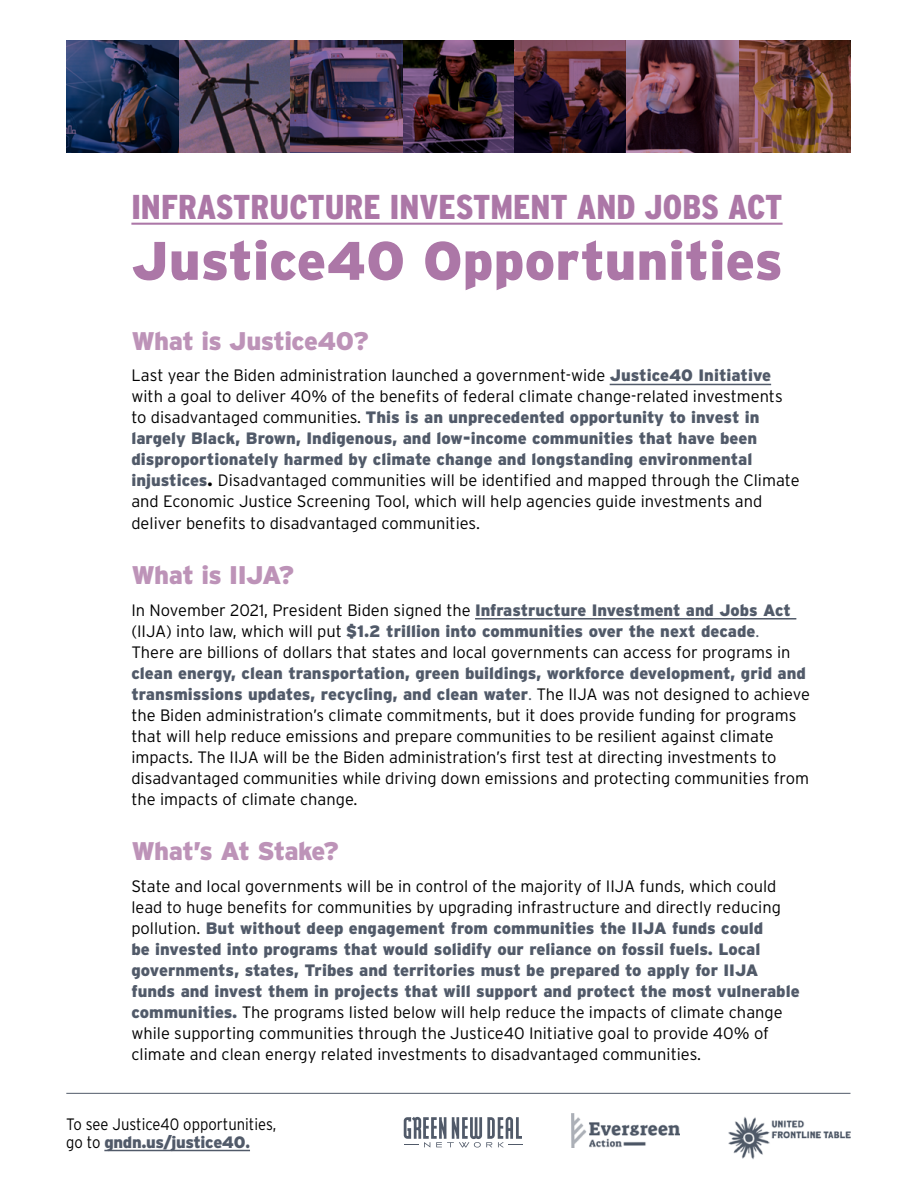
<style>
.page{position:relative;width:918px;height:1188px;background:#fff}
.page>*{position:absolute;margin:0;border:0;box-sizing:border-box;transform-origin:0 0}
.t1{font:900 54.15px "Interstate";color:#ac77a7}
.t2{font:900 condensed 34.5px "Interstate";color:#ac77a7}
.t3{font:900 25.5px "Interstate";letter-spacing:-.02em;color:#bd93b8}
.t4{font:300 16.5px/21px "Interstate";color:#000}
.t5{font:300 16.5px/18px "Interstate";color:#000;scale:.9 1}
.s1{font-weight:900;color:#515a69}
.s2{font-weight:900}
.s3{color:#515a69}
</style>
<div class="page">
<hr style="left:66px;top:1093px;width:784px;height:1px;background:#515a69">
<img style="left:572px;top:1114px;width:108px;height:34px">
<svg style="left:404px;top:1117px;width:119px;height:31px"></svg>
<img style="left:729px;top:1117px;width:121px;height:42px">
<img style="left:738px;top:40px;width:112px;height:113px">
<svg style="left:178px;top:40px;width:112px;height:113px;background:#63536b"></svg>
<hr style="left:131px;top:223px;width:652px;height:2px;background:#ac77a7">
<hr style="left:610px;top:384px;width:161px;height:1px;background:#515a69">
<hr style="left:475px;top:618px;width:321px;height:2px;background:#515a69">
<svg style="left:402px;top:40px;width:112px;height:113px;background:#382430"></svg>
<img style="left:290px;top:40px;width:112px;height:113px">
<svg style="left:514px;top:40px;width:112px;height:113px;background:#3e1f2b"></svg>
<svg style="left:66px;top:40px;width:112px;height:113px;background:#202c4c"></svg>
<svg style="left:626px;top:40px;width:112px;height:113px;background:#5c3949"></svg>
<hr style="left:104px;top:1150px;width:146px;height:1px;background:#515a69">
<h2 class="t2" style="left:131px;top:188px;width:653px">INFRASTRUCTURE INVESTMENT AND JOBS ACT</h2>
<h1 class="t1" style="left:131px;top:230px;width:653px">Justice40 Opportunities</h1>
<h3 class="t3" style="left:131px;top:326px;width:239px">What is Justice40?</h3>
<p class="t4" style="left:131px;top:365px;width:670px">Last year the Biden administration launched a government-wide <span class="s1">Justice40 Initiative </span>with a goal to deliver 40% of the benefits of federal climate change-related investments to disadvantaged communities. <span class="s1">This is an unprecedented opportunity to invest in largely Black, Brown, Indigenous, and low-income communities that have been disproportionately harmed by climate change and longstanding environmental injustices</span><span class="s2">.</span> Disadvantaged communities will be identified and mapped through the Climate and Economic Justice Screening Tool, which will help agencies guide investments and deliver benefits to disadvantaged communities.</p>
<h3 class="t3" style="left:131px;top:560px;width:164px">What is IIJA?</h3>
<p class="t4" style="left:131px;top:599px;width:661px">In November 2021, President Biden signed the <span class="s1">Infrastructure Investment and Jobs Act </span>(IIJA) into law, which will put <span class="s1">$1.2 trillion into communities over the next decade</span><span class="s3">.<br></span>There are billions of dollars that states and local governments can access for programs in</p>
<p class="t4" style="left:131px;top:662px;width:680px"><span class="s1">clean energy, clean transportation, green buildings, workforce development, grid and transmissions updates, recycling, and clean water</span><span class="s3">.</span> The IIJA was not designed to achieve the Biden administration’s climate commitments, but it does provide funding for programs that will help reduce emissions and prepare communities to be resilient against climate impacts. The IIJA will be the Biden administration’s first test at directing investments to disadvantaged communities while driving down emissions and protecting communities from the impacts of climate change.</p>
<h3 class="t3" style="left:131px;top:837px;width:209px">What’s At Stake?</h3>
<p class="t4" style="left:131px;top:876px;width:670px">State and local governments will be in control of the majority of IIJA funds, which could lead to huge benefits for communities by upgrading infrastructure and directly reducing pollution. <span class="s1">But without deep engagement from communities the IIJA funds could<br>be invested into programs that would solidify our reliance on fossil fuels. Local governments, states, Tribes and territories must be prepared to apply for IIJA funds and invest them in projects that will support and protect the most vulnerable communities.</span> The programs listed below will help reduce the impacts of climate change while supporting communities through the Justice40 Initiative goal to provide 40% of climate and clean energy related investments to disadvantaged communities.</p>
<p class="t5" style="left:66px;top:1115px;width:235px">To see Justice40 opportunities, go to <span class="s1">gndn.us/justice40.</span></p>
</div>
